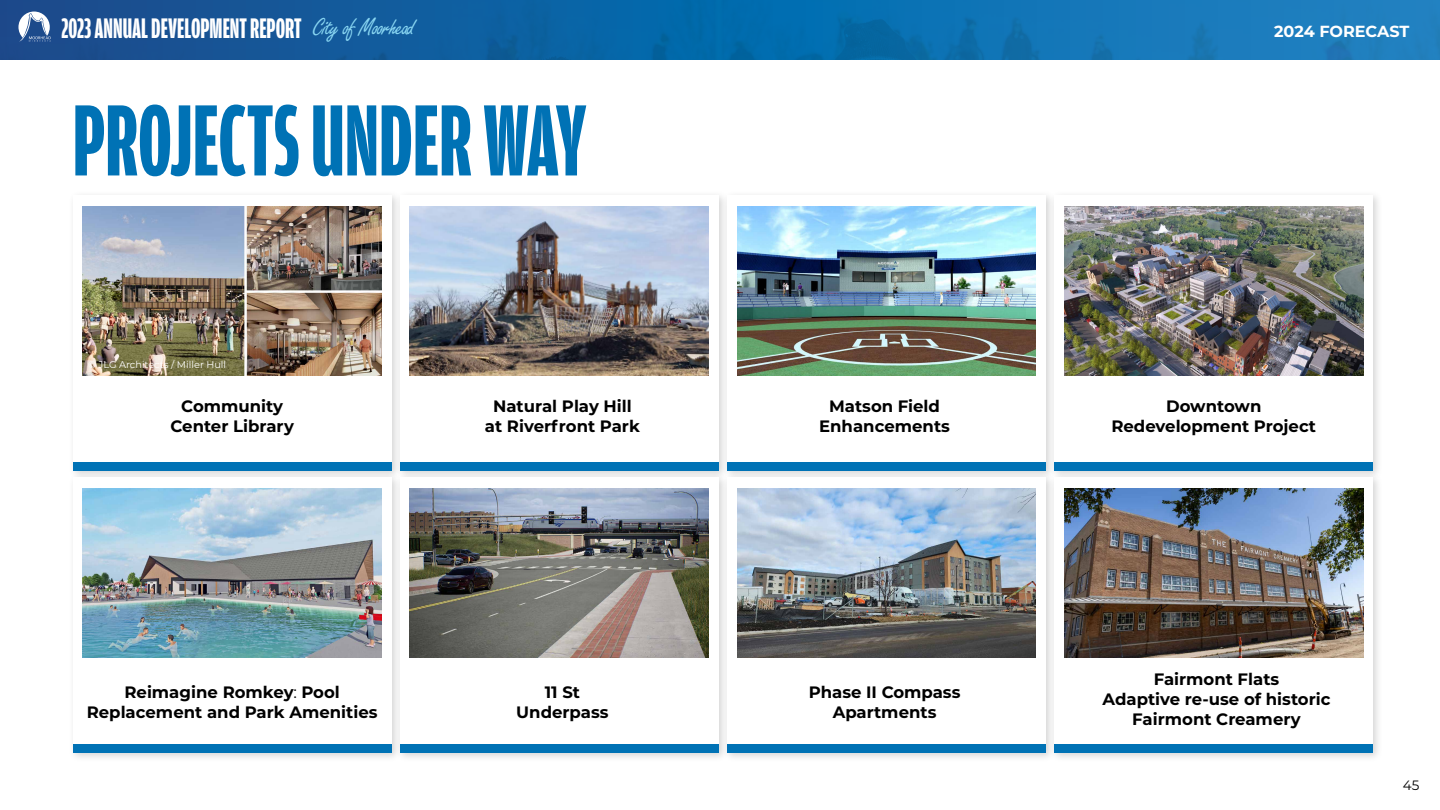
<style>
.page{position:relative;width:1440px;height:810px;background:#fff}
.page>*{position:absolute;margin:0;border:0;box-sizing:border-box;transform-origin:0 0}
.t1{font:700 107.62px "Amplitude Extra Comp";color:#0072b5}
.t2{font:700 30.08px "Amplitude Extra Comp";color:#fff}
.t3{font:700 16.5px/19.8px "Montserrat";color:#000;text-align:center}
.t4{font:700 16.05px "Montserrat";letter-spacing:-.005em;color:#fff}
.t5{font:13.5px "Montserrat";color:#000}
.t6{font:9.75px "Montserrat";color:#fff}
.s1{font-family:"Freestyle Script";font-weight:400;font-size:25.58px;color:#89d6f2}
.s2{font-weight:400}
</style>
<div class="page">
<div style="left:68px;top:190px;width:334px;height:290px;background:#000;opacity:.17"></div>
<div style="left:73px;top:195px;width:319px;height:275px;background:#fff"></div>
<div style="left:68px;top:472px;width:334px;height:290px;background:#000;opacity:.17"></div>
<div style="left:73px;top:477px;width:319px;height:275px;background:#fff"></div>
<div style="left:395px;top:190px;width:334px;height:290px;background:#000;opacity:.17"></div>
<div style="left:400px;top:195px;width:319px;height:275px;background:#fff"></div>
<div style="left:395px;top:472px;width:334px;height:290px;background:#000;opacity:.17"></div>
<div style="left:400px;top:477px;width:319px;height:275px;background:#fff"></div>
<div style="left:722px;top:190px;width:334px;height:290px;background:#000;opacity:.17"></div>
<div style="left:727px;top:195px;width:319px;height:275px;background:#fff"></div>
<div style="left:722px;top:472px;width:334px;height:290px;background:#000;opacity:.17"></div>
<div style="left:727px;top:477px;width:319px;height:275px;background:#fff"></div>
<div style="left:1049px;top:190px;width:334px;height:290px;background:#000;opacity:.17"></div>
<div style="left:1055px;top:195px;width:318px;height:275px;background:#fff"></div>
<div style="left:1049px;top:472px;width:334px;height:290px;background:#000;opacity:.17"></div>
<div style="left:1055px;top:477px;width:318px;height:275px;background:#fff"></div>
<div style="left:73px;top:462px;width:319px;height:8px;background:#0072b5"></div>
<div style="left:73px;top:744px;width:319px;height:8px;background:#0072b5"></div>
<div style="left:400px;top:462px;width:319px;height:8px;background:#0072b5"></div>
<div style="left:400px;top:744px;width:319px;height:8px;background:#0072b5"></div>
<div style="left:727px;top:462px;width:319px;height:8px;background:#0072b5"></div>
<div style="left:727px;top:744px;width:319px;height:8px;background:#0072b5"></div>
<div style="left:1054px;top:462px;width:319px;height:8px;background:#0072b5"></div>
<div style="left:1054px;top:744px;width:319px;height:8px;background:#0072b5"></div>
<img style="left:83px;top:207px;width:299px;height:168px">
<img style="left:83px;top:489px;width:299px;height:168px">
<img style="left:410px;top:207px;width:299px;height:168px">
<img style="left:410px;top:489px;width:299px;height:168px">
<img style="left:737px;top:207px;width:299px;height:168px">
<img style="left:737px;top:489px;width:299px;height:168px">
<img style="left:1064px;top:207px;width:299px;height:168px">
<img style="left:1064px;top:489px;width:299px;height:168px">
<img style="left:0;top:0;width:1440px;height:59px">
<svg style="left:18px;top:12px;width:33px;height:30px"></svg>
<h2 class="t2" style="left:62px;top:12px;width:355px">2023 ANNUAL DEVELOPMENT REPORT <span class="s1">City of Moorhead</span></h2>
<p class="t4" style="left:1274px;top:20px;width:137px">2024 FORECAST</p>
<h1 class="t1" style="left:73px;top:84px;width:516px">PROJECTS UNDER WAY</h1>
<p class="t6" style="left:88px;top:357px;width:140px">© JLG Architects / Miller Hull</p>
<p class="t3" style="left:170px;top:395px;width:125px">Community<br>Center Library</p>
<p class="t3" style="left:485px;top:395px;width:156px">Natural Play Hill at Riverfront Park</p>
<p class="t3" style="left:819px;top:395px;width:132px">Matson Field<br>Enhancements</p>
<p class="t3" style="left:87px;top:682px;width:292px">Reimagine Romkey<span class="s2">:</span> Pool<br>Replacement and Park Amenities</p>
<p class="t3" style="left:516px;top:682px;width:94px">11 St<br>Underpass</p>
<p class="t3" style="left:809px;top:682px;width:153px">Phase II Compass<br>Apartments</p>
<p class="t3" style="left:1111px;top:395px;width:206px">Downtown<br>Redevelopment Project</p>
<p class="t3" style="left:1103px;top:669px;width:229px">Fairmont Flats<br>Adaptive re-use of historic<br>Fairmont Creamery</p>
<p class="t5" style="left:1403px;top:776px;width:18px">45</p>
</div>
